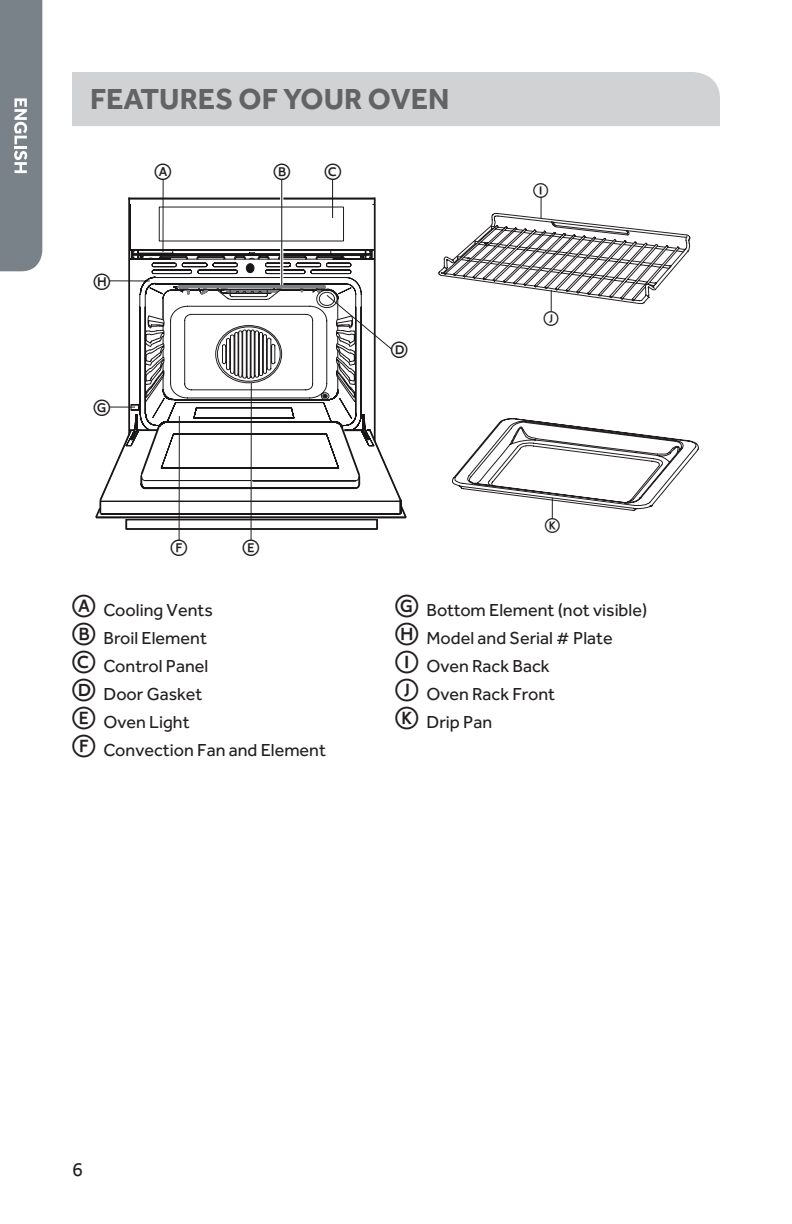
<style>
.page{position:relative;width:792px;height:1224px;background:#fff}
.page>*{position:absolute;margin:0;border:0;box-sizing:border-box;transform-origin:0 0}
.t1{font:700 30px "Effra";color:#636366}
.t2{font:21.8px "LTC Circled Caps";color:#211e1e}
.t3{font:20px "Effra";color:#231f20}
.t4{font:19.6px "LTC Circled Caps";color:#211e1e}
.t5{font:18px/28px "Effra";color:#231f20}
.s1{font-family:"LTC Circled Caps";font-size:30px}
</style>
<div class="page">
<div style="left:0;top:0;width:42px;height:271px;background:#798189"></div>
<div style="left:72px;top:72px;width:648px;height:54px;background:#d1d2d4"></div>
<hr style="left:163px;top:179px;width:1px;height:73px;background:#211e1e">
<svg style="left:438px;top:197px;width:253px;height:114px"></svg>
<svg style="left:452px;top:418px;width:247px;height:101px"></svg>
<div style="left:125px;top:519px;width:253px;height:11px;border:2px solid #191618"></div>
<svg style="left:139px;top:518px;width:223px;height:23px"></svg>
<hr style="left:281px;top:180px;width:1px;height:105px;background:#191618">
<hr style="left:332px;top:180px;width:1px;height:38px;background:#191618">
<svg style="left:95px;top:198px;width:312px;height:320px"></svg>
<hr style="left:251px;top:383px;width:1px;height:157px;background:#211e1e">
<hr style="left:179px;top:416px;width:1px;height:124px;background:#211e1e">
<h1 class="t1" style="left:90px;top:81px;width:361px">FEATURES OF YOUR OVEN</h1>
<p class="t2" style="left:93px;top:268px;width:18px">H</p>
<p class="t2" style="left:93px;top:395px;width:18px">G</p>
<p class="t2" style="left:154px;top:159px;width:18px">A</p>
<p class="t2" style="left:324px;top:159px;width:18px">C</p>
<p class="t2" style="left:274px;top:159px;width:18px">B</p>
<p class="t2" style="left:391px;top:337px;width:18px">D</p>
<p class="t4" style="left:533px;top:179px;width:17px">I</p>
<p class="t4" style="left:544px;top:306px;width:17px">J</p>
<p class="t4" style="left:545px;top:514px;width:17px">K</p>
<p class="t2" style="left:171px;top:535px;width:18px">F</p>
<p class="t2" style="left:243px;top:535px;width:18px">E</p>
<p class="t5" style="left:72px;top:596px;width:256px"><span class="s1">A</span> Cooling Vents<br><span class="s1">B</span> Broil Element<br><span class="s1">C</span> Control Panel<br><span class="s1">D</span> Door Gasket<br><span class="s1">E</span> Oven Light<br><span class="s1">F</span> Convection Fan and Element</p>
<p class="t5" style="left:395px;top:596px;width:254px"><span class="s1">G</span> Bottom Element (not visible)<br><span class="s1">H</span> Model and Serial # Plate<br><span class="s1">I</span> Oven Rack Back<br><span class="s1">J</span> Oven Rack Front<br><span class="s1">K</span> Drip Pan</p>
<p class="t3" style="left:72px;top:1157px;width:12px">6</p>
</div>
